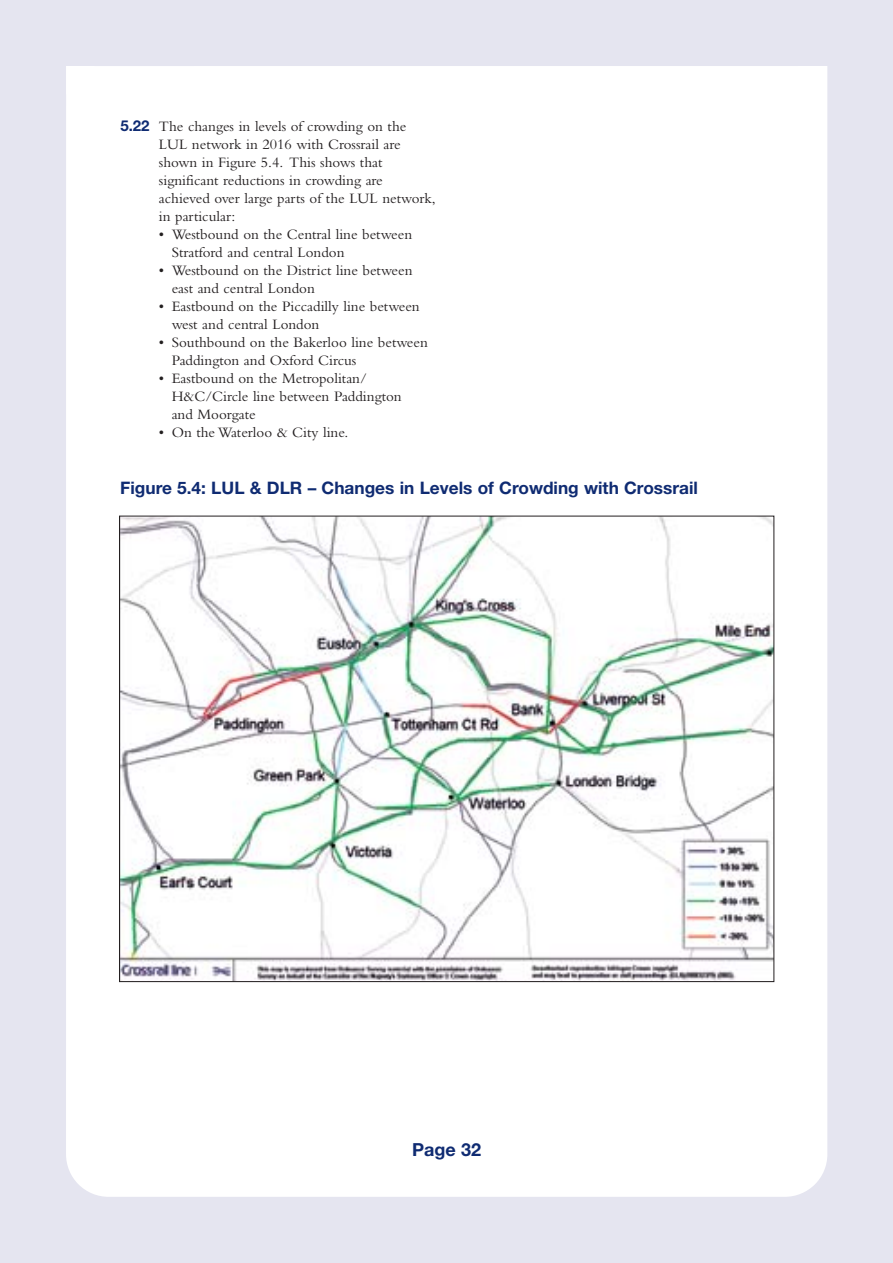
<style>
.page{position:relative;width:893px;height:1263px;background:#fff}
.page>*{position:absolute;margin:0;border:0;box-sizing:border-box;transform-origin:0 0}
.t1{font:700 18px "Helvetica Neue";color:#0f2b72}
.t2{font:700 17.25px "Helvetica Neue";color:#0f2b72}
.t3{font:15px/18px "Bembo";color:#231f20}
.s1{font-family:"Helvetica Neue";font-weight:700;color:#0f2b72}
</style>
<div class="page">
<div style="left:0;top:0;width:892px;height:1263px;background:#e5e5f0"></div>
<div style="left:66px;top:66px;width:761px;height:1131px;background:#fff"></div>
<div style="left:119px;top:119px;width:655px;height:859px;background:#fff"></div>
<img style="left:121px;top:518px;width:651px;height:462px">
<p class="t3" style="left:159px;top:119px;width:278px;text-indent:-38px"><span class="s1">5.22</span> The changes in levels of crowding on the LUL network in 2016 with Crossrail are shown in Figure 5.4. This shows that significant reductions in crowding are achieved over large parts of the LUL network, in particular:</p>
<p class="t3" style="left:172px;top:227px;width:242px;text-indent:-13px">• Westbound on the Central line between<br>Stratford and central London</p>
<p class="t3" style="left:172px;top:263px;width:242px;text-indent:-13px">• Westbound on the District line between east and central London</p>
<p class="t3" style="left:172px;top:299px;width:250px;text-indent:-13px">• Eastbound on the Piccadilly line between west and central London</p>
<p class="t3" style="left:172px;top:335px;width:258px;text-indent:-13px">• Southbound on the Bakerloo line between<br>Paddington and Oxford Circus</p>
<p class="t3" style="left:172px;top:371px;width:231px;text-indent:-13px">• Eastbound on the Metropolitan/<br>H&amp;C/Circle line between Paddington and Moorgate</p>
<p class="t3" style="left:159px;top:425px;width:191px">• On the Waterloo &amp; City line.</p>
<p class="t2" style="left:120px;top:481px;width:579px">Figure 5.4: LUL &amp; DLR – Changes in Levels of Crowding with Crossrail</p>
<p class="t1" style="left:412px;top:1143px;width:71px">Page 32</p>
</div>
